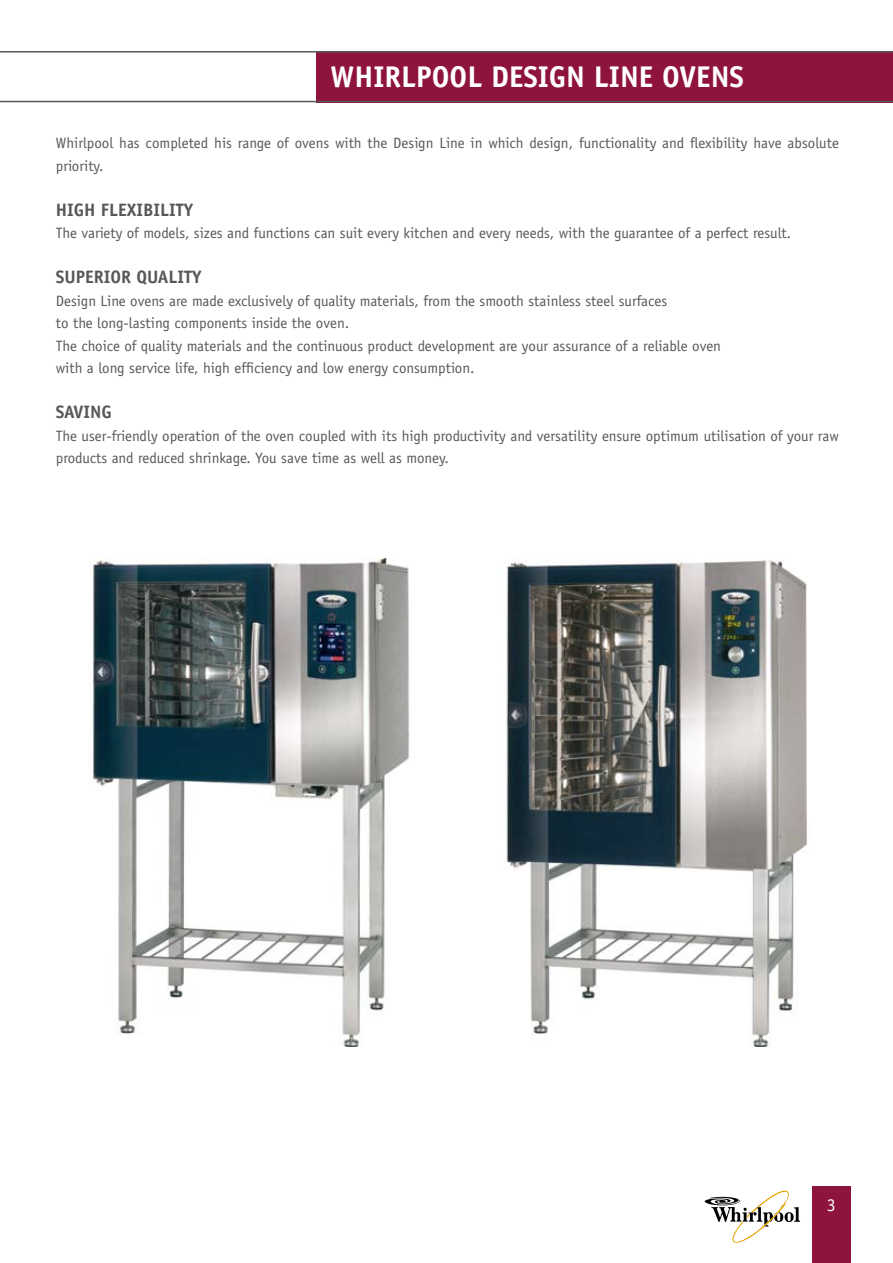
<style>
.page{position:relative;width:893px;height:1263px;background:#fff}
.page>*{position:absolute;margin:0;border:0;box-sizing:border-box;transform-origin:0 0}
.t1{font:700 30px "Officina Sans";color:#fff}
.t2{font:700 18px "Officina Sans";color:#58585a}
.t3{font:18px "Officina Sans";color:#fff}
.t4{font:15px/22.5px "Officina Sans";color:#58585a}
</style>
<div class="page">
<div style="left:316px;top:51px;width:577px;height:51px;background:#8f143b"></div>
<hr style="left:0;top:101px;width:893px;height:1px;background:#58585a">
<hr style="left:0;top:51px;width:893px;height:2px;background:#58585a">
<svg style="left:705px;top:1191px;width:95px;height:52px"></svg>
<div style="left:812px;top:1186px;width:38px;height:77px;background:#8f143b"></div>
<img style="left:506px;top:559px;width:301px;height:487px">
<img style="left:89px;top:558px;width:321px;height:488px">
<h1 class="t1" style="left:331px;top:58px;width:415px">WHIRLPOOL DESIGN LINE OVENS</h1>
<p class="t4" style="left:56px;top:132px;width:785px">Whirlpool has completed his range of ovens with the Design Line in which design, functionality and flexibility have absolute priority.</p>
<p class="t2" style="left:56px;top:199px;width:139px">HIGH FLEXIBILITY</p>
<p class="t4" style="left:56px;top:222px;width:737px">The variety of models, sizes and functions can suit every kitchen and every needs, with the guarantee of a perfect result.</p>
<p class="t2" style="left:56px;top:266px;width:147px">SUPERIOR QUALITY</p>
<p class="t4" style="left:56px;top:290px;width:667px">Design Line ovens are made exclusively of quality materials, from the smooth stainless steel surfaces<br>to the long-lasting components inside the oven.<br>The choice of quality materials and the continuous product development are your assurance of a reliable oven with a long service life, high efficiency and low energy consumption.</p>
<p class="t2" style="left:56px;top:401px;width:58px">SAVING</p>
<p class="t4" style="left:56px;top:425px;width:784px">The user-friendly operation of the oven coupled with its high productivity and versatility ensure optimum utilisation of your raw products and reduced shrinkage. You save time as well as money.</p>
<p class="t3" style="left:827px;top:1194px;width:10px">3</p>
</div>
